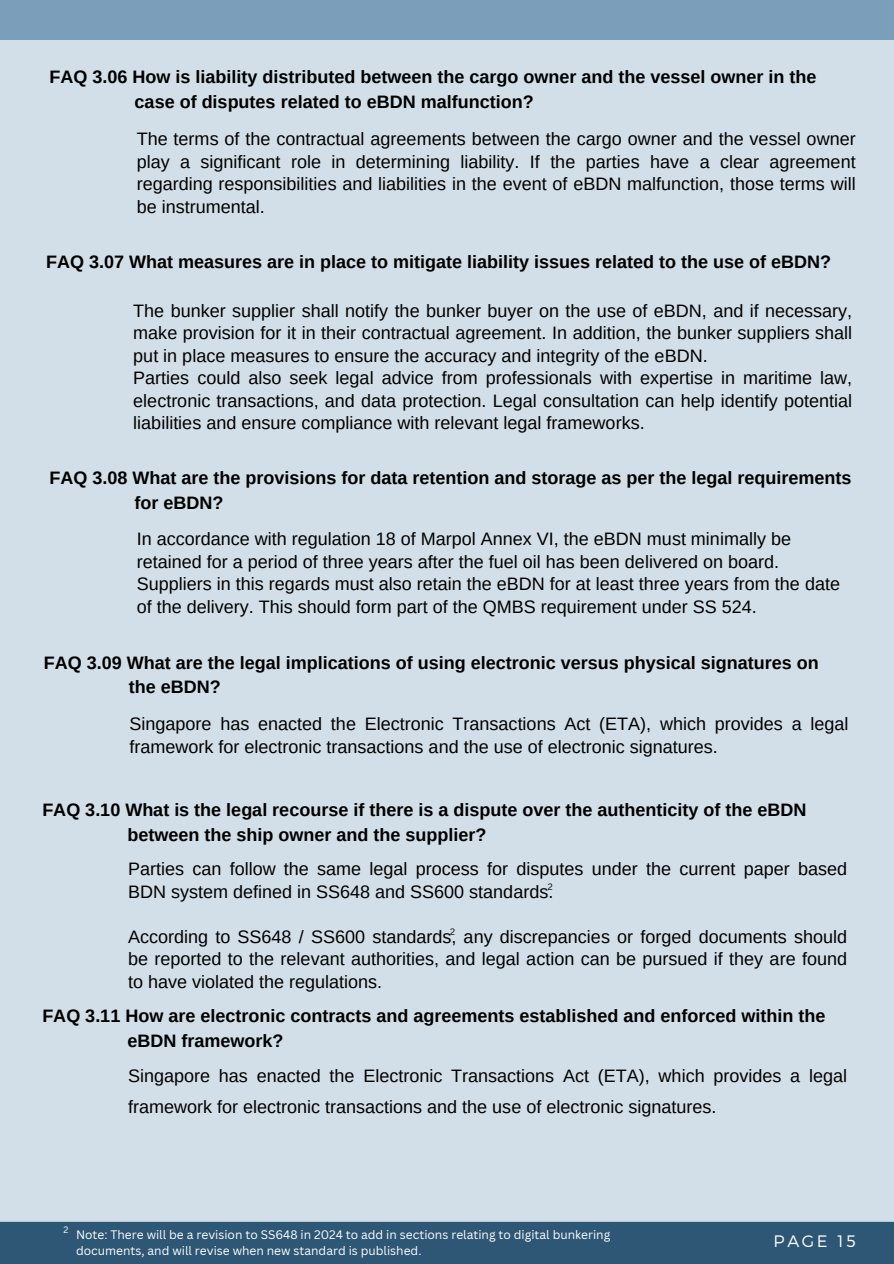
<style>
.page{position:relative;width:894px;height:1264px;background:#fff}
.page>*{position:absolute;margin:0;border:0;box-sizing:border-box;transform-origin:0 0}
.t1{font:18px/22.5px "Arimo";color:#000}
.t2{font:700 18px/24.8px "Arimo";color:#000}
.t3{font:300 16.5px "Montserrat";letter-spacing:.16em;color:#fff}
.t4{font:12px/16px "Canva Sans";color:#fff}
.t5{font:9px "Canva Sans";color:#000}
.t6{font:9px "Canva Sans";color:#fff}
</style>
<div class="page">
<div style="left:0;top:0;width:893px;height:1263px;background:#7b9fbb"></div>
<div style="left:0;top:1221px;width:893px;height:42px;background:#2e5775"></div>
<div style="left:0;top:40px;width:893px;height:1181px;background:#d3dfe8"></div>
<h2 class="t2" style="left:135px;top:65px;width:683px;text-indent:-85px">FAQ 3.06 How is liability distributed between the cargo owner and the vessel owner in the case of disputes related to eBDN malfunction?</h2>
<h3 class="t1" style="left:137px;top:128px;width:720px;text-align:justify">The terms of the contractual agreements between the cargo owner and the vessel owner play a significant role in determining liability. If the parties have a clear agreement regarding responsibilities and liabilities in the event of eBDN malfunction, those terms will be instrumental.</h3>
<h2 class="t2" style="left:46px;top:249px;width:786px">FAQ 3.07 What measures are in place to mitigate liability issues related to the use of eBDN?</h2>
<h3 class="t1" style="left:133px;top:299px;width:720px">The bunker supplier shall notify the bunker buyer on the use of eBDN, and if necessary, make provision for it in their contractual agreement. In addition, the bunker suppliers shall put in place measures to ensure the accuracy and integrity of the eBDN.<br>Parties could also seek legal advice from professionals with expertise in maritime law, electronic transactions, and data protection. Legal consultation can help identify potential liabilities and ensure compliance with relevant legal frameworks.</h3>
<h2 class="t2" style="left:135px;top:465px;width:718px;text-indent:-85px">FAQ 3.08 What are the provisions for data retention and storage as per the legal requirements for eBDN?</h2>
<h3 class="t1" style="left:137px;top:528px;width:704px">In accordance with regulation 18 of Marpol Annex VI, the eBDN must minimally be retained for a period of three years after the fuel oil has been delivered on board.<br>Suppliers in this regards must also retain the eBDN for at least three years from the date of the delivery. This should form part of the QMBS requirement under SS 524.</h3>
<h2 class="t2" style="left:129px;top:650px;width:691px;text-indent:-85px">FAQ 3.09 What are the legal implications of using electronic versus physical signatures on the eBDN?</h2>
<h3 class="t1" style="left:129px;top:712px;width:720px">Singapore has enacted the Electronic Transactions Act (ETA), which provides a legal framework for electronic transactions and the use of electronic signatures.</h3>
<h2 class="t2" style="left:127px;top:797px;width:680px;text-indent:-85px">FAQ 3.10 What is the legal recourse if there is a dispute over the authenticity of the eBDN between the ship owner and the supplier?</h2>
<h3 class="t1" style="left:128px;top:857px;width:720px">Parties can follow the same legal process for disputes under the current paper based<br>BDN system defined in SS648 and SS600 standards.</h3>
<h3 class="t1" style="left:128px;top:925px;width:720px;text-align:justify">According to SS648 / SS600 standards, any discrepancies or forged documents should be reported to the relevant authorities, and legal action can be pursued if they are found to have violated the regulations.</h3>
<p class="t2" style="left:127px;top:1003px;width:699px;text-indent:-85px">FAQ 3.11 How are electronic contracts and agreements established and enforced within the eBDN framework?</p>
<p class="t1" style="left:128px;top:1061px;width:720px;line-height:30.3px">Singapore has enacted the Electronic Transactions Act (ETA), which provides a legal framework for electronic transactions and the use of electronic signatures.</p>
<p class="t5" style="left:547px;top:880px;width:6px">2</p>
<p class="t5" style="left:450px;top:925px;width:6px">2</p>
<h3 class="t6" style="left:63px;top:1223px;width:6px">2</h3>
<h2 class="t4" style="left:76px;top:1225px;width:535px">Note: There will be a revision to SS648 in 2024 to add in sections relating to digital bunkering documents, and will revise when new standard is published.</h2>
<p class="t3" style="left:773px;top:1230px;width:84px">PAGE 15</p>
</div>
